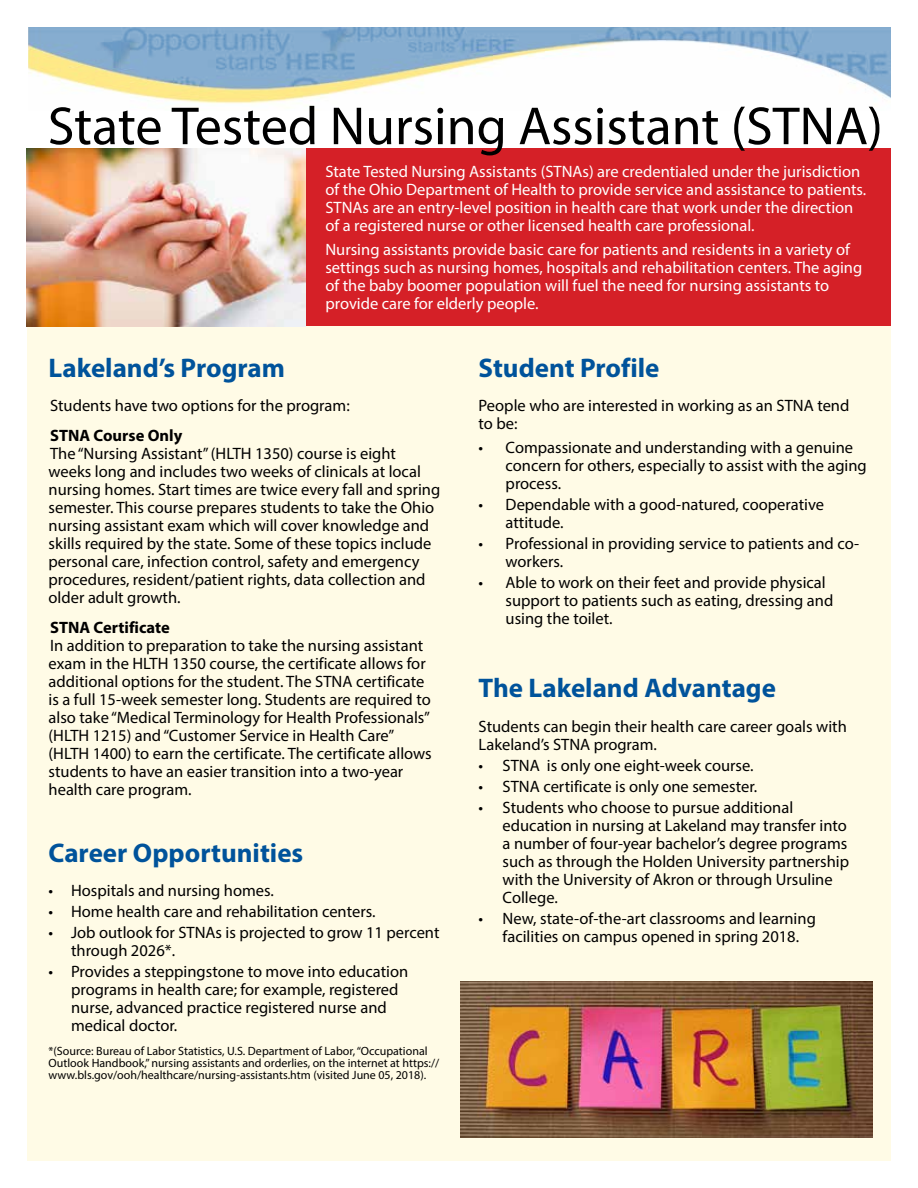
<style>
.page{position:relative;width:918px;height:1188px;background:#fff}
.page>*{position:absolute;margin:0;border:0;box-sizing:border-box;transform-origin:0 0}
.t1{font:54px "Myriad Pro";color:#000}
.t2{font:700 27px "Myriad Pro";color:#00539b}
.t3{font:16.5px/18px "Myriad Pro";color:#000}
.t4{font:16.5px/18px "Myriad Pro";color:#fff}
.t5{font:700 16.5px "Myriad Pro";color:#000}
.t6{font:12px/12px "Myriad Pro";color:#000}
</style>
<div class="page">
<div style="left:27px;top:311px;width:864px;height:850px;background:#fffbe6"></div>
<div style="left:28px;top:148px;width:863px;height:178px;background:#d52027"></div>
<img style="left:28px;top:27px;width:863px;height:77px">
<img style="left:26px;top:148px;width:280px;height:178px">
<img style="left:461px;top:981px;width:412px;height:156px">
<h1 class="t1" style="left:48px;top:93px;width:837px">State Tested Nursing Assistant (STNA)</h1>
<p class="t4" style="left:325px;top:162px;width:542px">State Tested Nursing Assistants (STNAs) are credentialed under the jurisdiction of the Ohio Department of Health to provide service and assistance to patients.<br>STNAs are an entry-level position in health care that work under the direction of a registered nurse or other licensed health care professional.</p>
<p class="t4" style="left:325px;top:240px;width:538px">Nursing assistants provide basic care for patients and residents in a variety of settings such as nursing homes, hospitals and rehabilitation centers. The aging of the baby boomer population will fuel the need for nursing assistants to provide care for elderly people.</p>
<h2 class="t2" style="left:49px;top:350px;width:238px">Lakeland’s Program</h2>
<p class="t3" style="left:50px;top:396px;width:301px">Students have two options for the program:</p>
<p class="t5" style="left:50px;top:425px;width:134px">STNA Course Only</p>
<p class="t3" style="left:49px;top:444px;width:393px">The “Nursing Assistant” (HLTH 1350) course is eight weeks long and includes two weeks of clinicals at local nursing homes. Start times are twice every fall and spring semester. This course prepares students to take the Ohio nursing assistant exam which will cover knowledge and skills required by the state. Some of these topics include personal care, infection control, safety and emergency procedures, resident/patient rights, data collection and older adult growth.</p>
<p class="t5" style="left:50px;top:617px;width:121px">STNA Certificate</p>
<p class="t3" style="left:49px;top:636px;width:385px">In addition to preparation to take the nursing assistant exam in the HLTH 1350 course, the certificate allows for additional options for the student. The STNA certificate is a full 15-week semester long. Students are required to also take “Medical Terminology for Health Professionals” (HLTH 1215) and “Customer Service in Health Care” (HLTH 1400) to earn the certificate. The certificate allows students to have an easier transition into a two-year health care program.</p>
<h2 class="t2" style="left:49px;top:835px;width:256px">Career Opportunities</h2>
<p class="t3" style="left:49px;top:881px;width:227px">• Hospitals and nursing homes.</p>
<p class="t3" style="left:49px;top:902px;width:328px">• Home health care and rehabilitation centers.</p>
<p class="t3" style="left:71px;top:923px;width:370px;text-indent:-23px">• Job outlook for STNAs is projected to grow 11 percent through 2026*.</p>
<p class="t3" style="left:71px;top:962px;width:339px;text-indent:-23px">• Provides a steppingstone to move into education programs in health care; for example, registered nurse, advanced practice registered nurse and medical doctor.</p>
<p class="t6" style="left:49px;top:1045px;width:392px">*(Source: Bureau of Labor Statistics, U.S. Department of Labor, “Occupational<br>Outlook Handbook,” nursing assistants and orderlies, on the internet at https:// www.bls.gov/ooh/healthcare/nursing-assistants.htm (visited June 05, 2018).</p>
<h2 class="t2" style="left:479px;top:350px;width:182px">Student Profile</h2>
<p class="t3" style="left:479px;top:396px;width:372px">People who are interested in working as an STNA tend to be:</p>
<p class="t3" style="left:506px;top:438px;width:363px;text-indent:-27px">• Compassionate and understanding with a genuine concern for others, especially to assist with the aging process.</p>
<p class="t3" style="left:506px;top:495px;width:320px;text-indent:-27px">• Dependable with a good-natured, cooperative attitude.</p>
<p class="t3" style="left:506px;top:534px;width:355px;text-indent:-27px">• Professional in providing service to patients and co&shy;workers.</p>
<p class="t3" style="left:506px;top:573px;width:329px;text-indent:-27px">• Able to work on their feet and provide physical support to patients such as eating, dressing and using the toilet.</p>
<h2 class="t2" style="left:479px;top:670px;width:299px">The Lakeland Advantage</h2>
<p class="t3" style="left:479px;top:717px;width:370px">Students can begin their health care career goals with<br>Lakeland’s STNA program.</p>
<p class="t3" style="left:479px;top:756px;width:276px">• STNA is only one eight-week course.</p>
<p class="t3" style="left:479px;top:777px;width:280px">• STNA certificate is only one semester.</p>
<p class="t3" style="left:503px;top:798px;width:348px;text-indent:-24px">• Students who choose to pursue additional education in nursing at Lakeland may transfer into a number of four-year bachelor’s degree programs such as through the Holden University partnership with the University of Akron or through Ursuline College.</p>
<p class="t3" style="left:479px;top:909px;width:339px;text-align:center">• New, state-of-the-art classrooms and learning facilities on campus opened in spring 2018.</p>
</div>
